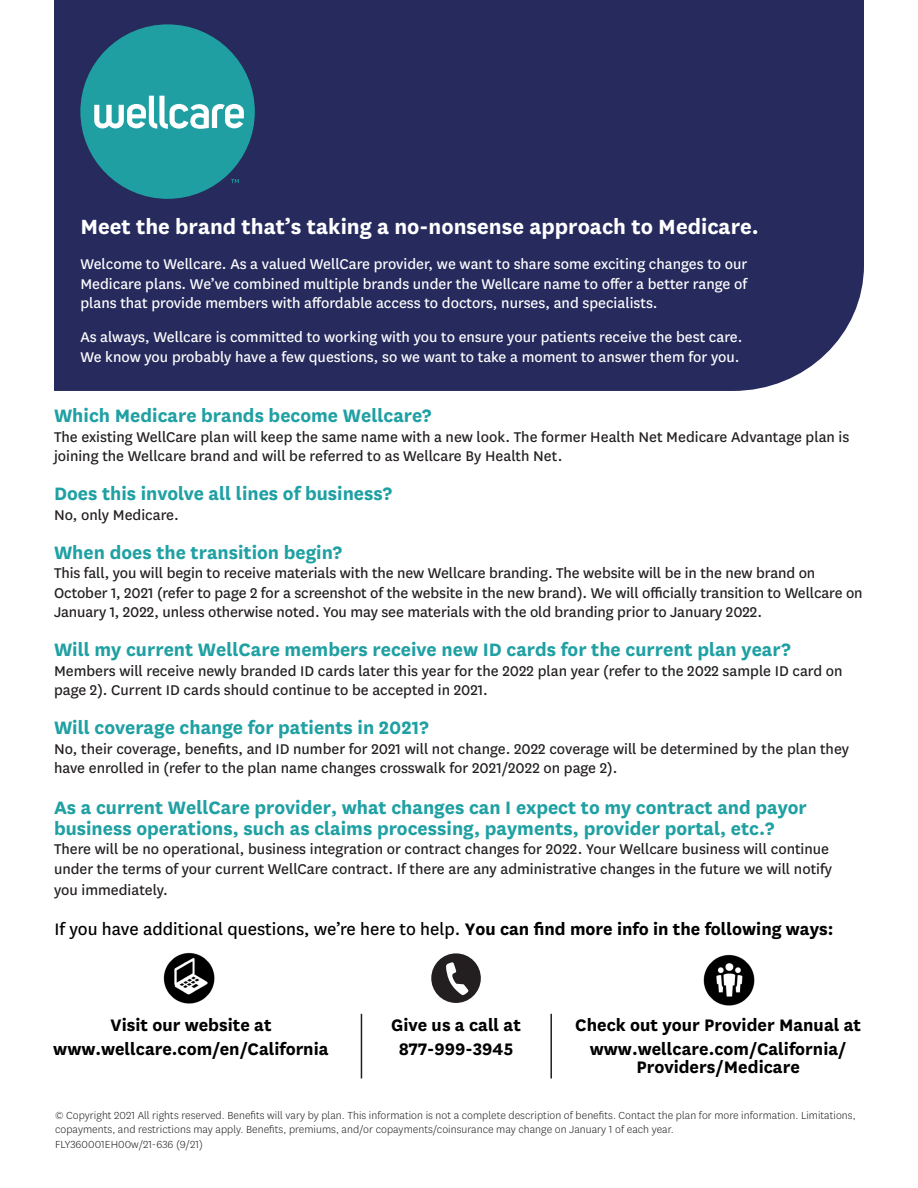
<style>
.page{position:relative;width:918px;height:1188px;background:#fff}
.page>*{position:absolute;margin:0;border:0;box-sizing:border-box;transform-origin:0 0}
.t1{font:700 24px "Centene Sans";color:#fff}
.t2{font:700 21px/21px "Centene Sans";color:#1fa0a3}
.t3{font:700 19.5px/24.8px "Centene Sans";color:#000;text-align:center}
.t4{font:19.5px "Centene Sans";color:#000}
.t5{font:16.5px/19.5px "Centene Sans";color:#231f20}
.t6{font:16.5px/19.8px "Centene Sans";color:#fff;text-align:justify}
.t7{font:300 12px/14.4px "Centene Sans";letter-spacing:.005em;color:#231f20}
.s1{font-weight:700}
</style>
<div class="page">
<hr style="left:361px;top:1014px;width:1px;height:64px;background:#231f20">
<hr style="left:550px;top:1014px;width:2px;height:64px;background:#231f20">
<div style="left:54px;top:0;width:810px;height:391px;background:#262a5d"></div>
<svg style="left:231px;top:179px;width:8px;height:4px"></svg>
<div style="left:80px;top:24px;width:175px;height:175px;background:#209fa2;border-radius:50%"></div>
<svg style="left:94px;top:96px;width:150px;height:33px"></svg>
<svg style="left:431px;top:953px;width:50px;height:50px"></svg>
<img style="left:163px;top:952px;width:52px;height:52px">
<img style="left:703px;top:954px;width:52px;height:52px">
<h1 class="t1" style="left:80px;top:210px;width:680px">Meet the brand that’s taking a no-nonsense approach to Medicare.</h1>
<p class="t6" style="left:80px;top:253px;width:669px">Welcome to Wellcare. As a valued WellCare provider, we want to share some exciting changes to our Medicare plans. We’ve combined multiple brands under the Wellcare name to offer a better range of plans that provide members with affordable access to doctors, nurses, and specialists.</p>
<p class="t6" style="left:80px;top:326px;width:664px">As always, Wellcare is committed to working with you to ensure your patients receive the best care.<br>We know you probably have a few questions, so we want to take a moment to answer them for you.</p>
<h2 class="t2" style="left:54px;top:404px;width:379px">Which Medicare brands become Wellcare?</h2>
<p class="t5" style="left:54px;top:426px;width:797px">The existing WellCare plan will keep the same name with a new look. The former Health Net Medicare Advantage plan is joining the Wellcare brand and will be referred to as Wellcare By Health Net.</p>
<h2 class="t2" style="left:54px;top:482px;width:340px">Does this involve all lines of business?</h2>
<p class="t5" style="left:54px;top:504px;width:126px">No, only Medicare.</p>
<h2 class="t2" style="left:54px;top:540px;width:289px">When does the transition begin?</h2>
<p class="t5" style="left:54px;top:563px;width:810px">This fall, you will begin to receive materials with the new Wellcare branding. The website will be in the new brand on<br>October 1, 2021 (refer to page 2 for a screenshot of the website in the new brand). We will officially transition to Wellcare on<br>January 1, 2022, unless otherwise noted. You may see materials with the old branding prior to January 2022.</p>
<h2 class="t2" style="left:54px;top:638px;width:738px">Will my current WellCare members receive new ID cards for the current plan year?</h2>
<p class="t5" style="left:54px;top:660px;width:790px">Members will receive newly branded ID cards later this year for the 2022 plan year (refer to the 2022 sample ID card on page 2). Current ID cards should continue to be accepted in 2021.</p>
<h2 class="t2" style="left:54px;top:716px;width:376px">Will coverage change for patients in 2021?</h2>
<p class="t5" style="left:54px;top:738px;width:797px">No, their coverage, benefits, and ID number for 2021 will not change. 2022 coverage will be determined by the plan they have enrolled in (refer to the plan name changes crosswalk for 2021/2022 on page 2).</p>
<h2 class="t2" style="left:54px;top:795px;width:754px">As a current WellCare provider, what changes can I expect to my contract and payor business operations, such as claims processing, payments, provider portal, etc.?</h2>
<p class="t5" style="left:54px;top:839px;width:780px">There will be no operational, business integration or contract changes for 2022. Your Wellcare business will continue under the terms of your current WellCare contract. If there are any administrative changes in the future we will notify</p>
<p class="t5" style="left:54px;top:879px;width:115px">you immediately.</p>
<p class="t4" style="left:54px;top:916px;width:781px">If you have additional questions, we’re here to help. <span class="s1">You can find more info in the following ways:</span></p>
<p class="t3" style="left:53px;top:1011px;width:277px">Visit our website at www.wellcare.com/en/California</p>
<p class="t3" style="left:391px;top:1011px;width:131px">Give us a call at<br>877-999-3945</p>
<p class="t3" style="left:575px;top:1011px;width:287px">Check out your Provider Manual at www.wellcare.com/California/</p>
<p class="t3" style="left:636px;top:1054px;width:165px">Providers/Medicare</p>
<p class="t7" style="left:55px;top:1108px;width:802px">© Copyright 2021 All rights reserved. Benefits will vary by plan. This information is not a complete description of benefits. Contact the plan for more information. Limitations, copayments, and restrictions may apply. Benefits, premiums, and/or copayments/coinsurance may change on January 1 of each year.<br>FLY360001EH00w/21-636 (9/21)</p>
</div>
